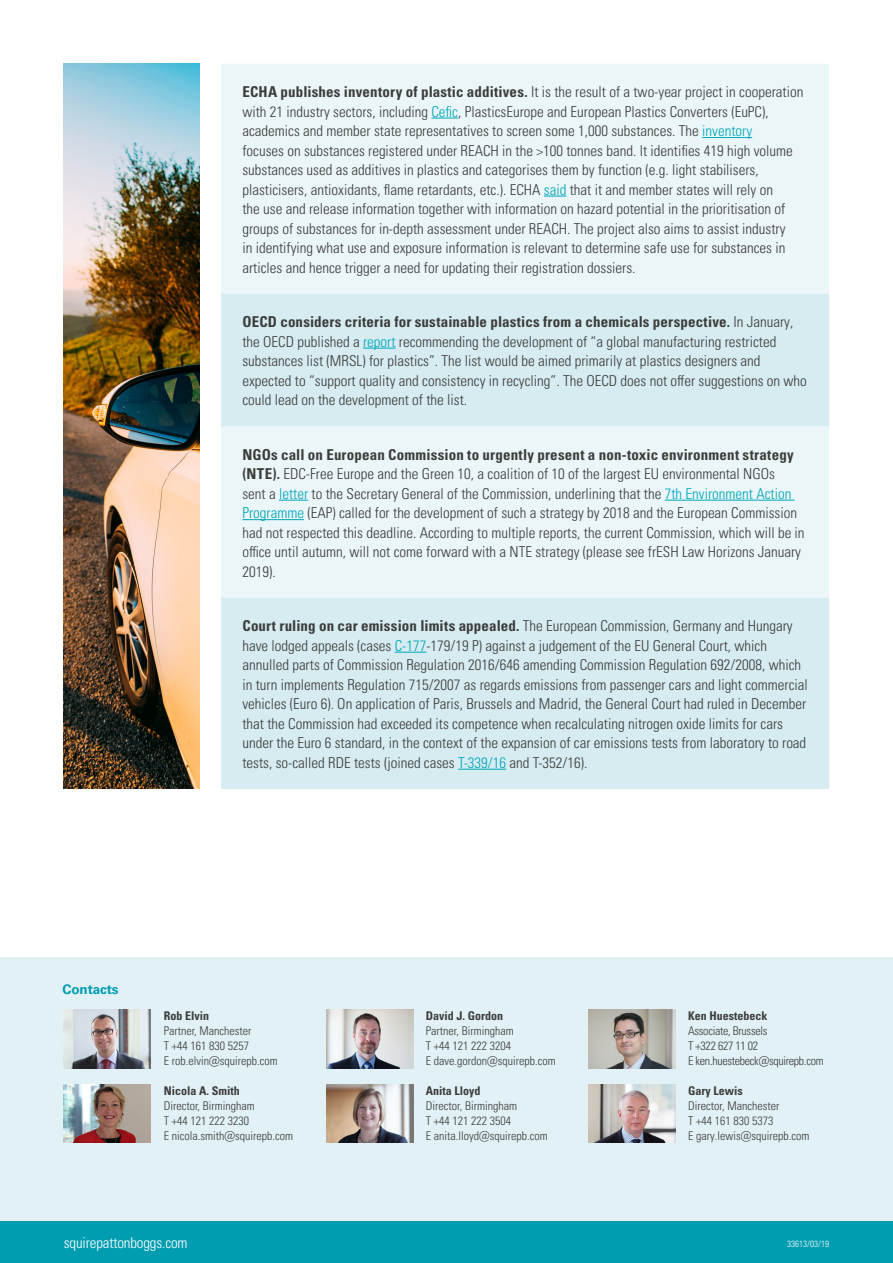
<style>
.page{position:relative;width:893px;height:1263px;background:#fff}
.page>*{position:absolute;margin:0;border:0;box-sizing:border-box;transform-origin:0 0}
.t1{font:15px/19.5px "Univers LTCYR 47 Light Cond";color:#3c3c3b}
.t2{font:15px "Univers LTCYR 67 Bold Cond";letter-spacing:.01em;color:#3c3c3b}
.t3{font:15px "Univers LTCYR 47 Light Cond";letter-spacing:-.01em;color:#fff}
.t4{font:700 13.5px "Univers LTCYR 65";letter-spacing:-.01em;color:#009db1}
.t5{font:12px/15px "Univers LTCYR 47 Light Cond";color:#3c3c3b}
.t6{font:12px "Univers LTCYR 67 Bold Cond";color:#3c3c3b}
.t7{font:12px/15px "Univers LTCYR 47 Light Cond";letter-spacing:-.025em;color:#3c3c3b}
.t8{font:9px "Univers LTCYR 47 Light Cond";color:#fff}
.s1{font-family:"Univers LTCYR 67 Bold Cond"}
.s2{color:#00a6ba}
.s3{font-family:"Univers LTCYR 47 Light Cond"}
</style>
<div class="page">
<div style="left:221px;top:64px;width:608px;height:230px;background:#ebf6f9"></div>
<svg style="left:221px;top:294px;width:608px;height:495px;fill:#d6ecf1"></svg>
<svg style="left:431px;top:118px;width:27px;height:1px"></svg>
<hr style="left:702px;top:137px;width:50px;height:1px;background:#00a6ba">
<svg style="left:544px;top:196px;width:22px;height:1px"></svg>
<hr style="left:363px;top:348px;width:33px;height:1px;background:#00a6ba">
<svg style="left:279px;top:500px;width:29px;height:1px"></svg>
<hr style="left:665px;top:500px;width:130px;height:1px;background:#00a6ba">
<hr style="left:242px;top:519px;width:62px;height:1px;background:#00a6ba">
<hr style="left:395px;top:652px;width:31px;height:1px;background:#00a6ba">
<hr style="left:458px;top:769px;width:48px;height:1px;background:#00a6ba">
<img style="left:64px;top:64px;width:136px;height:725px">
<div style="left:0;top:1220px;width:893px;height:43px;background:#009db1"></div>
<div style="left:0;top:957px;width:893px;height:264px;background:#e1f1f5"></div>
<img style="left:64px;top:1010px;width:87px;height:58px">
<img style="left:64px;top:1085px;width:87px;height:58px">
<img style="left:326px;top:1085px;width:87px;height:58px">
<img style="left:326px;top:1010px;width:87px;height:58px">
<img style="left:588px;top:1010px;width:87px;height:58px">
<img style="left:588px;top:1085px;width:87px;height:58px">
<p class="t1" style="left:242px;top:81px;width:562px"><span class="s1">ECHA publishes inventory of plastic additives.</span> It is the result of a two-year project in cooperation with 21 industry sectors, including <span class="s2">Cefic</span>, PlasticsEurope and European Plastics Converters (EuPC), academics and member state representatives to screen some 1,000 substances. The <span class="s2">inventory<br></span>focuses on substances registered under REACH in the &gt;100 tonnes band. It identifies 419 high volume substances used as additives in plastics and categorises them by function (e.g. light stabilisers, plasticisers, antioxidants, flame retardants, etc.). ECHA <span class="s2">said</span> that it and member states will rely on<br>the use and release information together with information on hazard potential in the prioritisation of groups of substances for in-depth assessment under REACH. The project also aims to assist industry<br>in identifying what use and exposure information is relevant to determine safe use for substances in articles and hence trigger a need for updating their registration dossiers.</p>
<p class="t2" style="left:242px;top:313px;width:552px">OECD considers criteria for sustainable plastics from a chemicals perspective. <span class="s3">In January,</span></p>
<p class="t1" style="left:242px;top:331px;width:566px">the OECD published a <span class="s2">report</span> recommending the development of “a global manufacturing restricted substances list (MRSL) for plastics”. The list would be aimed primarily at plastics designers and expected to “support quality and consistency in recycling”. The OECD does not offer suggestions on who could lead on the development of the list.</p>
<p class="t2" style="left:242px;top:445px;width:553px">NGOs call on European Commission to urgently present a non-toxic environment strategy</p>
<p class="t1" style="left:242px;top:463px;width:564px"><span class="s1">(NTE).</span> EDC-Free Europe and the Green 10, a coalition of 10 of the largest EU environmental NGOs<br>sent a <span class="s2">letter</span> to the Secretary General of the Commission, underlining that the <span class="s2">7th Environment Action Programme</span> (EAP) called for the development of such a strategy by 2018 and the European Commission had not respected this deadline. According to multiple reports, the current Commission, which will be in office until autumn, will not come forward with a NTE strategy (please see frESH Law Horizons January 2019).</p>
<p class="t2" style="left:242px;top:617px;width:552px">Court ruling on car emission limits appealed. <span class="s3">The European Commission, Germany and Hungary</span></p>
<p class="t1" style="left:242px;top:635px;width:567px">have lodged appeals (cases <span class="s2">C-177</span>-179/19 P) against a judgement of the EU General Court, which annulled parts of Commission Regulation 2016/646 amending Commission Regulation 692/2008, which in turn implements Regulation 715/2007 as regards emissions from passenger cars and light commercial vehicles (Euro 6). On application of Paris, Brussels and Madrid, the General Court had ruled in December that the Commission had exceeded its competence when recalculating nitrogen oxide limits for cars under the Euro 6 standard, in the context of the expansion of car emissions tests from laboratory to road tests, so-called RDE tests (joined cases <span class="s2">T-339/16</span> and T-352/16).</p>
<p class="t4" style="left:63px;top:980px;width:58px">Contacts</p>
<p class="t6" style="left:164px;top:1008px;width:47px">Rob Elvin</p>
<p class="t5" style="left:164px;top:1022px;width:115px">Partner, Manchester<br>T +44 161 830 5257<br>E rob.elvin@squirepb.com</p>
<p class="t6" style="left:164px;top:1083px;width:78px">Nicola A. Smith</p>
<p class="t5" style="left:164px;top:1097px;width:131px">Director, Birmingham<br>T +44 121 222 3230<br>E nicola.smith@squirepb.com</p>
<p class="t6" style="left:426px;top:1008px;width:79px">David J. Gordon</p>
<p class="t5" style="left:426px;top:1022px;width:131px">Partner, Birmingham<br>T +44 121 222 3204<br>E dave.gordon@squirepb.com</p>
<p class="t6" style="left:426px;top:1083px;width:56px">Anita Lloyd</p>
<p class="t5" style="left:426px;top:1097px;width:123px">Director, Birmingham<br>T +44 121 222 3504<br>E anita.lloyd@squirepb.com</p>
<p class="t6" style="left:688px;top:1008px;width:81px">Ken Huestebeck</p>
<p class="t7" style="left:688px;top:1022px;width:137px">Associate, Brussels<br>T +322 627 11 02<br>E ken.huestebeck@squirepb.com</p>
<p class="t6" style="left:688px;top:1083px;width:56px">Gary Lewis</p>
<p class="t5" style="left:688px;top:1097px;width:123px">Director, Manchester<br>T +44 161 830 5373<br>E gary.lewis@squirepb.com</p>
<p class="t3" style="left:64px;top:1232px;width:125px">squirepattonboggs.com</p>
<p class="t8" style="left:787px;top:1237px;width:43px">33613/03/19</p>
</div>
